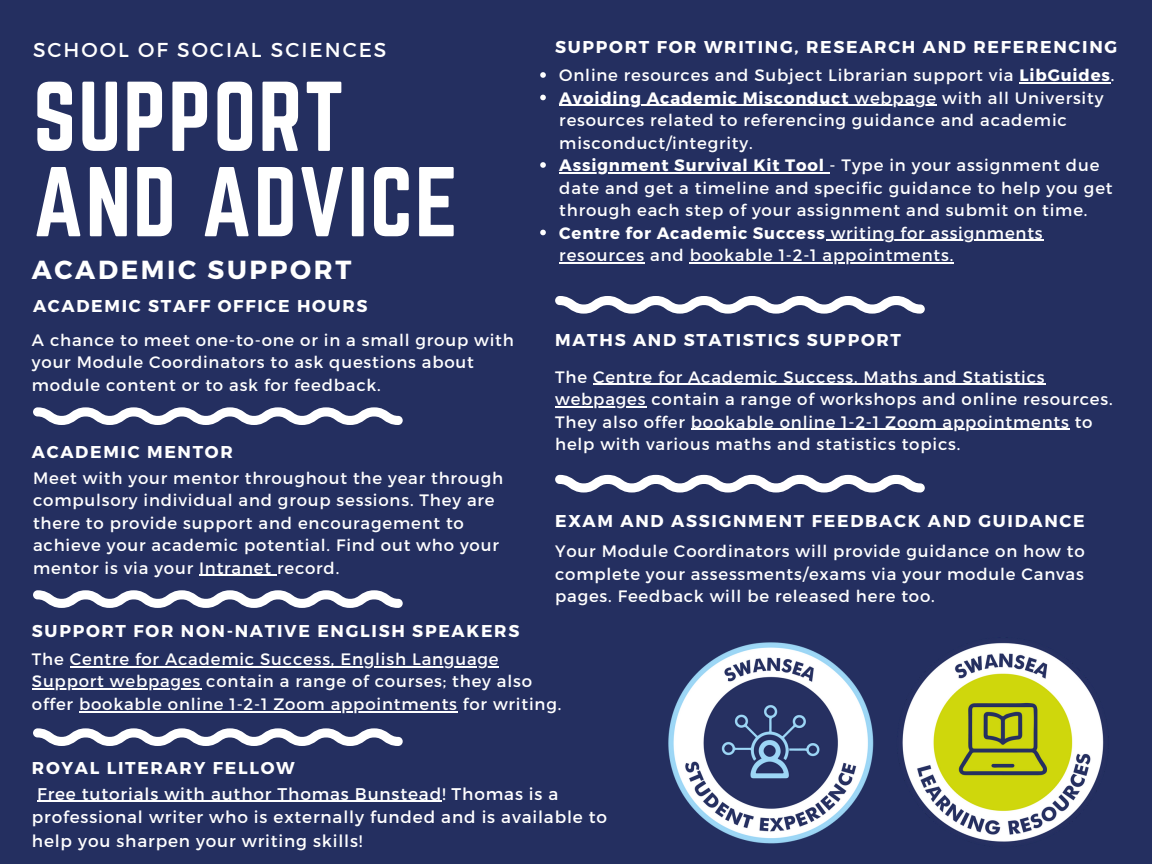
<style>
.page{position:relative;width:1152px;height:864px;background:#242f60}
.page>*{position:absolute;margin:0;border:0;box-sizing:border-box;transform-origin:0 0}
.t1{font:86.55px/85.3px "Norwester";letter-spacing:.02em;color:#fff}
.t2{font:700 26.1px "Montserrat";letter-spacing:.1em;color:#fff}
.t3{font:20.1px "Montserrat";letter-spacing:.1em;color:#fff}
.t4{font:700 17.1px "Montserrat";letter-spacing:.1em;color:#fff}
.t5{font:16.95px/23.7px "Montserrat";letter-spacing:.05em;color:#fff}
.t6{font:16.5px/22.5px "Montserrat";letter-spacing:.05em;color:#fff}
.s1{font-weight:700}
</style>
<div class="page">
<svg style="left:33px;top:407px;width:370px;height:18px"></svg>
<svg style="left:555px;top:296px;width:370px;height:18px"></svg>
<img style="left:668px;top:642px;width:206px;height:202px">
<img style="left:902px;top:643px;width:202px;height:199px">
<svg style="left:540px;top:72px;width:6px;height:6px"></svg>
<hr style="left:1019px;top:82px;width:92px;height:1px;background:#fff">
<svg style="left:540px;top:95px;width:6px;height:5px"></svg>
<hr style="left:559px;top:105px;width:290px;height:1px;background:#fff">
<hr style="left:849px;top:105px;width:88px;height:1px;background:#fff">
<svg style="left:540px;top:162px;width:6px;height:6px"></svg>
<hr style="left:559px;top:172px;width:271px;height:1px;background:#fff">
<svg style="left:540px;top:230px;width:6px;height:5px"></svg>
<hr style="left:826px;top:240px;width:218px;height:1px;background:#fff">
<hr style="left:559px;top:262px;width:86px;height:1px;background:#fff">
<hr style="left:690px;top:262px;width:264px;height:1px;background:#fff">
<hr style="left:593px;top:384px;width:452px;height:1px;background:#fff">
<hr style="left:555px;top:406px;width:91px;height:1px;background:#fff">
<hr style="left:691px;top:429px;width:379px;height:1px;background:#fff">
<svg style="left:555px;top:475px;width:370px;height:18px"></svg>
<svg style="left:33px;top:590px;width:370px;height:18px"></svg>
<hr style="left:199px;top:575px;width:78px;height:1px;background:#fff">
<hr style="left:70px;top:666px;width:71px;height:1px;background:#fff">
<hr style="left:141px;top:666px;width:358px;height:1px;background:#fff">
<hr style="left:32px;top:689px;width:169px;height:1px;background:#fff">
<hr style="left:79px;top:711px;width:379px;height:1px;background:#fff">
<svg style="left:33px;top:728px;width:370px;height:18px"></svg>
<hr style="left:37px;top:801px;width:405px;height:1px;background:#fff">
<p class="t3" style="left:33px;top:37px;width:355px">SCHOOL OF SOCIAL SCIENCES</p>
<h1 class="t1" style="left:33px;top:74px;width:426px">SUPPORT<br>AND ADVICE</h1>
<h2 class="t2" style="left:32px;top:253px;width:321px">ACADEMIC SUPPORT</h2>
<p class="t4" style="left:33px;top:295px;width:336px">ACADEMIC STAFF OFFICE HOURS</p>
<p class="t6" style="left:32px;top:328px;width:483px">A chance to meet one-to-one or in a small group with your Module Coordinators to ask questions about module content or to ask for feedback.</p>
<p class="t4" style="left:32px;top:441px;width:202px">ACADEMIC MENTOR</p>
<p class="t6" style="left:33px;top:466px;width:472px">Meet with your mentor throughout the year through compulsory individual and group sessions. They are there to provide support and encouragement to achieve your academic potential. Find out who your mentor is via your Intranet record.</p>
<p class="t4" style="left:555px;top:35px;width:564px">SUPPORT FOR WRITING, RESEARCH AND REFERENCING</p>
<p class="t6" style="left:559px;top:63px;width:557px">Online resources and Subject Librarian support via <span class="s1">LibGuides</span>.<br><span class="s1">Avoiding Academic Misconduct</span> webpage with all University resources related to referencing guidance and academic misconduct/integrity.<br><span class="s1">Assignment Survival Kit Tool</span> - Type in your assignment due date and get a timeline and specific guidance to help you get through each step of your assignment and submit on time.<br><span class="s1">Centre for Academic Success</span> writing for assignments resources and bookable 1-2-1 appointments.</p>
<p class="t4" style="left:555px;top:328px;width:347px">MATHS AND STATISTICS SUPPORT</p>
<p class="t6" style="left:555px;top:365px;width:559px">The Centre for Academic Success, Maths and Statistics webpages contain a range of workshops and online resources.<br>They also offer bookable online 1-2-1 Zoom appointments to help with various maths and statistics topics.</p>
<p class="t4" style="left:555px;top:510px;width:531px">EXAM AND ASSIGNMENT FEEDBACK AND GUIDANCE</p>
<p class="t6" style="left:555px;top:540px;width:531px;text-align:justify">Your Module Coordinators will provide guidance on how to complete your assessments/exams via your module Canvas pages. Feedback will be released here too.</p>
<p class="t4" style="left:32px;top:620px;width:489px">SUPPORT FOR NON-NATIVE ENGLISH SPEAKERS</p>
<p class="t6" style="left:32px;top:647px;width:531px">The Centre for Academic Success, English Language<br>Support webpages contain a range of courses; they also offer bookable online 1-2-1 Zoom appointments for writing.</p>
<p class="t4" style="left:32px;top:757px;width:264px">ROYAL LITERARY FELLOW</p>
<p class="t5" style="left:32px;top:781px;width:577px;text-indent:5px">Free tutorials with author Thomas Bunstead! Thomas is a professional writer who is externally funded and is available to help you sharpen your writing skills!</p>
</div>
